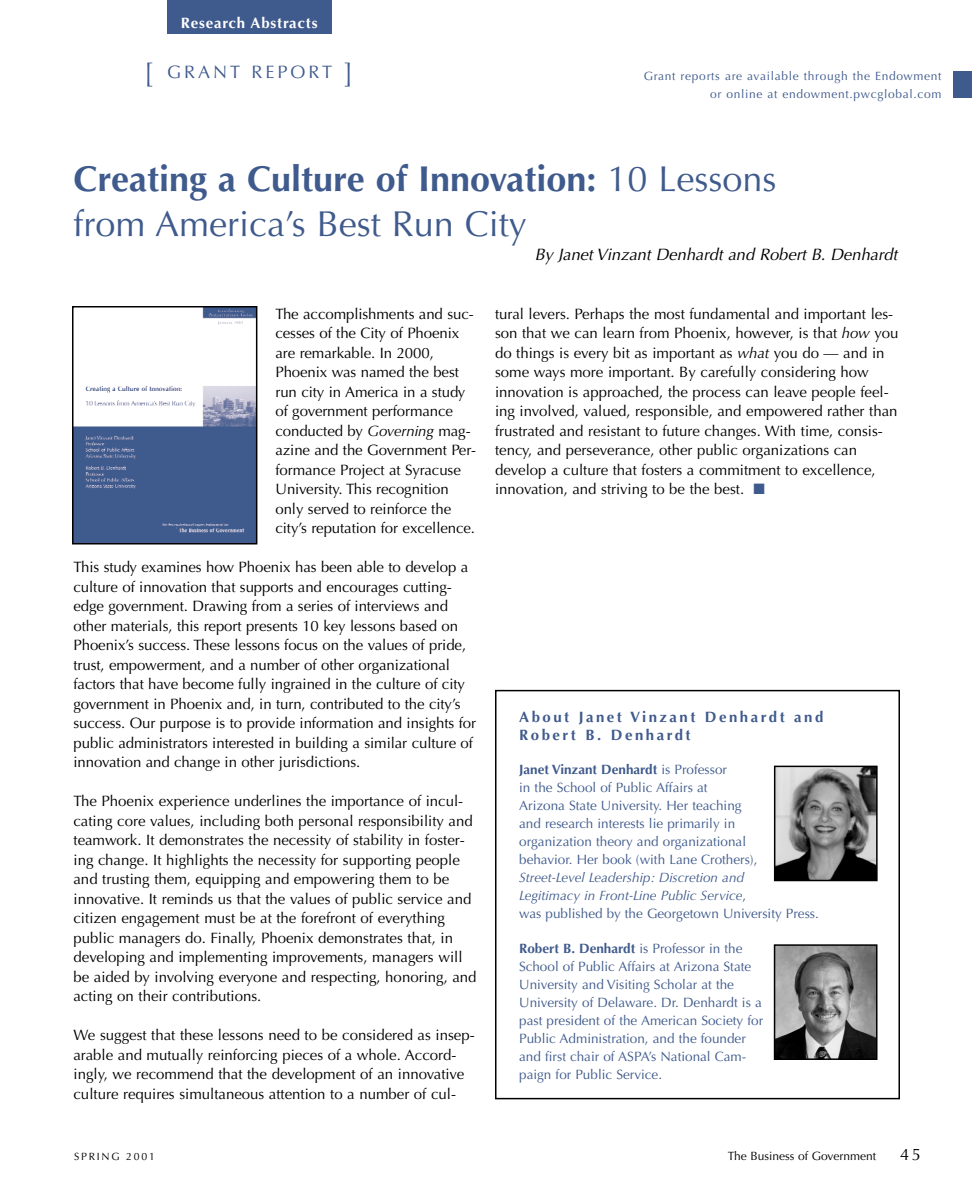
<style>
.page{position:relative;width:972px;height:1188px;background:#fff}
.page>*{position:absolute;margin:0;border:0;box-sizing:border-box;transform-origin:0 0}
.t1{font:36px/45px "Optima";color:#3f5a8c}
.t2{font:18px "Optima";letter-spacing:.165em;color:#3f5a8c}
.t3{font:italic 16.5px "Optima";color:#000}
.t4{font:16.5px "Optima";color:#000}
.t5{font:15px/19.5px "Optima";color:#000}
.t6{font:700 15px/18px "Optima";letter-spacing:.165em;color:#3f5a8c}
.t7{font:700 15px "Optima";letter-spacing:.055em;color:#fff}
.t8{font:13.5px/18px "Optima";color:#3f5a8c}
.t9{font:italic 13.5px/18px "Optima";color:#3f5a8c}
.t10{font:12px/18px "Optima";letter-spacing:.055em;color:#3f5a8c;text-align:right}
.t11{font:12px "Optima";color:#000}
.t12{font:10.5px "Optima";letter-spacing:.165em;color:#000}
.s1{font-size:30px}
.s2{font-weight:700}
.s3{font-style:italic}
.s4{color:#3f5a8c}
.s5{font-style:normal}
</style>
<div class="page">
<div style="left:167px;top:0;width:164px;height:34px;background:#3f5a8c"></div>
<img style="left:75px;top:309px;width:179px;height:232px">
<div style="left:72px;top:306px;width:185px;height:238px;border:2px solid #000"></div>
<div style="left:495px;top:690px;width:405px;height:409px;border:2px solid #000"></div>
<img style="left:777px;top:769px;width:98px;height:109px">
<div style="left:774px;top:766px;width:104px;height:115px;border:2px solid #000"></div>
<img style="left:777px;top:947px;width:98px;height:110px">
<div style="left:774px;top:944px;width:104px;height:116px;border:2px solid #000"></div>
<div style="left:953px;top:72px;width:19px;height:26px;background:#3f5a8c"></div>
<p class="t7" style="left:181px;top:17px;width:138px">Research Abstracts</p>
<p class="t2" style="left:144px;top:64px;width:212px"><span class="s1">[</span> GRANT REPORT <span class="s1">]</span></p>
<p class="t10" style="left:644px;top:69px;width:299px">Grant reports are available through the Endowment or online at endowment.pwcglobal.com</p>
<h1 class="t1" style="left:74px;top:159px;width:705px"><span class="s2">Creating a Culture of Innovation:</span> 10 Lessons from America’s Best Run City</h1>
<p class="t3" style="left:535px;top:248px;width:364px">By Janet Vinzant Denhardt and Robert B. Denhardt</p>
<p class="t5" style="left:275px;top:305px;width:202px">The accomplishments and suc&shy;cesses of the City of Phoenix are remarkable. In 2000,<br>Phoenix was named the best run city in America in a study of government performance conducted by <span class="s3">Governing</span> mag&shy;azine and the Government Per&shy;formance Project at Syracuse<br>University. This recognition only served to reinforce the city’s reputation for excellence.</p>
<p class="t5" style="left:74px;top:559px;width:404px">This study examines how Phoenix has been able to develop a culture of innovation that supports and encourages cutting&shy;edge government. Drawing from a series of interviews and other materials, this report presents 10 key lessons based on Phoenix’s success. These lessons focus on the values of pride, trust, empowerment, and a number of other organizational factors that have become fully ingrained in the culture of city government in Phoenix and, in turn, contributed to the city’s success. Our purpose is to provide information and insights for public administrators interested in building a similar culture of innovation and change in other jurisdictions.</p>
<p class="t5" style="left:74px;top:793px;width:405px">The Phoenix experience underlines the importance of incul&shy;cating core values, including both personal responsibility and teamwork. It demonstrates the necessity of stability in foster&shy;ing change. It highlights the necessity for supporting people and trusting them, equipping and empowering them to be innovative. It reminds us that the values of public service and citizen engagement must be at the forefront of everything public managers do. Finally, Phoenix demonstrates that, in developing and implementing improvements, managers will be aided by involving everyone and respecting, honoring, and acting on their contributions.</p>
<p class="t5" style="left:74px;top:1027px;width:403px">We suggest that these lessons need to be considered as insep&shy;arable and mutually reinforcing pieces of a whole. Accord&shy;ingly, we recommend that the development of an innovative culture requires simultaneous attention to a number of cul-</p>
<p class="t5" style="left:495px;top:305px;width:405px">tural levers. Perhaps the most fundamental and important les&shy;son that we can learn from Phoenix, however, is that <span class="s3">how</span> you do things is every bit as important as <span class="s3">what</span> you do — and in some ways more important. By carefully considering how innovation is approached, the process can leave people feel&shy;ing involved, valued, responsible, and empowered rather than frustrated and resistant to future changes. With time, consis&shy;tency, and perseverance, other public organizations can develop a culture that fosters a commitment to excellence, innovation, and striving to be the best. <span class="s4">■</span></p>
<p class="t6" style="left:519px;top:710px;width:306px">About Janet Vinzant Denhardt and<br>Robert B. Denhardt</p>
<p class="t8" style="left:519px;top:762px;width:240px"><span class="s2">Janet Vinzant Denhardt</span> is Professor<br>in the School of Public Affairs at<br>Arizona State University. Her teaching and research interests lie primarily in organization theory and organizational behavior. Her book (with Lane Crothers),</p>
<p class="t9" style="left:519px;top:870px;width:301px">Street-Level Leadership: Discretion and<br>Legitimacy in Front-Line Public Service<span class="s5">,<br>was published by the Georgetown University Press.</span></p>
<p class="t8" style="left:519px;top:940px;width:246px"><span class="s2">Robert B. Denhardt</span> is Professor in the School of Public Affairs at Arizona State University and Visiting Scholar at the University of Delaware. Dr. Denhardt is a past president of the American Society for Public Administration, and the founder and first chair of ASPA’s National Cam&shy;paign for Public Service.</p>
<p class="t12" style="left:74px;top:1152px;width:82px">SPRING 2001</p>
<p class="t11" style="left:728px;top:1151px;width:150px">The Business of Government</p>
<p class="t4" style="left:900px;top:1147px;width:23px">45</p>
</div>
